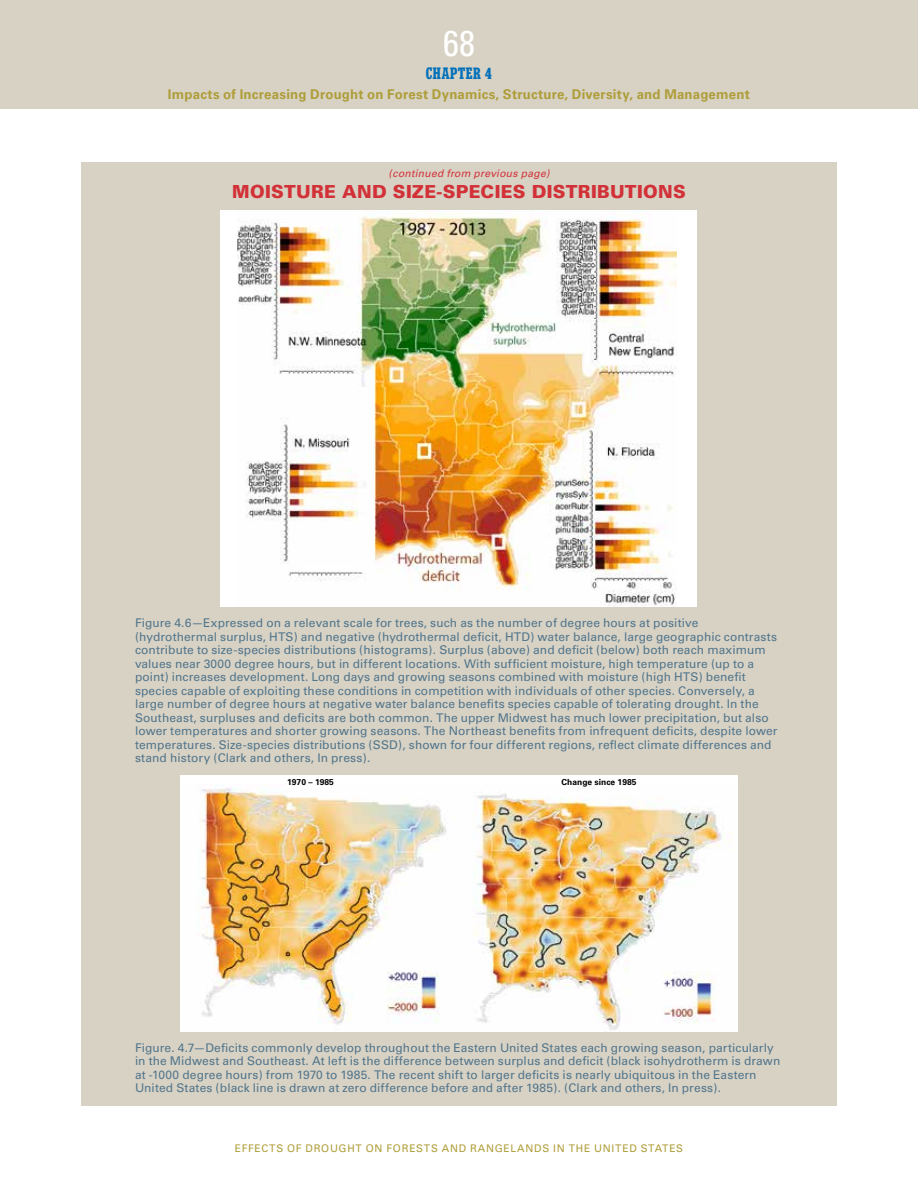
<style>
.page{position:relative;width:918px;height:1188px;background:#fff}
.page>*{position:absolute;margin:0;border:0;box-sizing:border-box;transform-origin:0 0}
.t1{font:condensed 36px "Univers";color:#fff}
.t2{font:900 18px "Univers";letter-spacing:.015em;color:#d23138}
.t3{font:16.5px "Cutright WF";color:#0070b9}
.t4{font:700 13.5px "Univers";letter-spacing:.02em;color:#ae9d38}
.t5{font:12px/13.5px "Univers";letter-spacing:.01em;color:#51758b}
.t6{font:10.5px "Univers";letter-spacing:.075em;color:#ae9d38}
.t7{font:italic 10.5px "Univers";letter-spacing:.03em;color:#d23138}
.t8{font:700 8.4px "Univers";color:#000}
</style>
<div class="page">
<div style="left:0;top:0;width:918px;height:109px;background:#d8d2c5"></div>
<div style="left:81px;top:162px;width:756px;height:944px;background:#d8d2c5"></div>
<div style="left:221px;top:210px;width:476px;height:397px;background:#fff"></div>
<img style="left:237px;top:210px;width:440px;height:397px">
<div style="left:180px;top:776px;width:558px;height:255px;background:#fff"></div>
<img style="left:200px;top:785px;width:532px;height:246px">
<h1 class="t1" style="left:443px;top:20px;width:33px">68</h1>
<h3 class="t3" style="left:426px;top:65px;width:68px">CHAPTER 4</h3>
<p class="t4" style="left:168px;top:86px;width:584px">Impacts of Increasing Drought on Forest Dynamics, Structure, Diversity, and Management</p>
<p class="t7" style="left:389px;top:167px;width:162px">(continued from previous page)</p>
<h2 class="t2" style="left:232px;top:180px;width:455px">MOISTURE AND SIZE-SPECIES DISTRIBUTIONS</h2>
<p class="t5" style="left:135px;top:616px;width:644px">Figure 4.6—Expressed on a relevant scale for trees, such as the number of degree hours at positive (hydrothermal surplus, HTS) and negative (hydrothermal deficit, HTD) water balance, large geographic contrasts contribute to size-species distributions (histograms). Surplus (above) and deficit (below) both reach maximum values near 3000 degree hours, but in different locations. With sufficient moisture, high temperature (up to a point) increases development. Long days and growing seasons combined with moisture (high HTS) benefit species capable of exploiting these conditions in competition with individuals of other species. Conversely, a large number of degree hours at negative water balance benefits species capable of tolerating drought. In the Southeast, surpluses and deficits are both common. The upper Midwest has much lower precipitation, but also lower temperatures and shorter growing seasons. The Northeast benefits from infrequent deficits, despite lower temperatures. Size-species distributions (SSD), shown for four different regions, reflect climate differences and stand history (Clark and others, In press).</p>
<p class="t8" style="left:287px;top:777px;width:48px">1970 – 1985</p>
<p class="t8" style="left:562px;top:777px;width:76px">Change since 1985</p>
<p class="t5" style="left:135px;top:1041px;width:647px">Figure. 4.7—Deficits commonly develop throughout the Eastern United States each growing season, particularly in the Midwest and Southeast. At left is the difference between surplus and deficit (black isohydrotherm is drawn at -1000 degree hours) from 1970 to 1985. The recent shift to larger deficits is nearly ubiquitous in the Eastern United States (black line is drawn at zero difference before and after 1985). (Clark and others, In press).</p>
<p class="t6" style="left:235px;top:1142px;width:450px">EFFECTS OF DROUGHT ON FORESTS AND RANGELANDS IN THE UNITED STATES</p>
</div>
